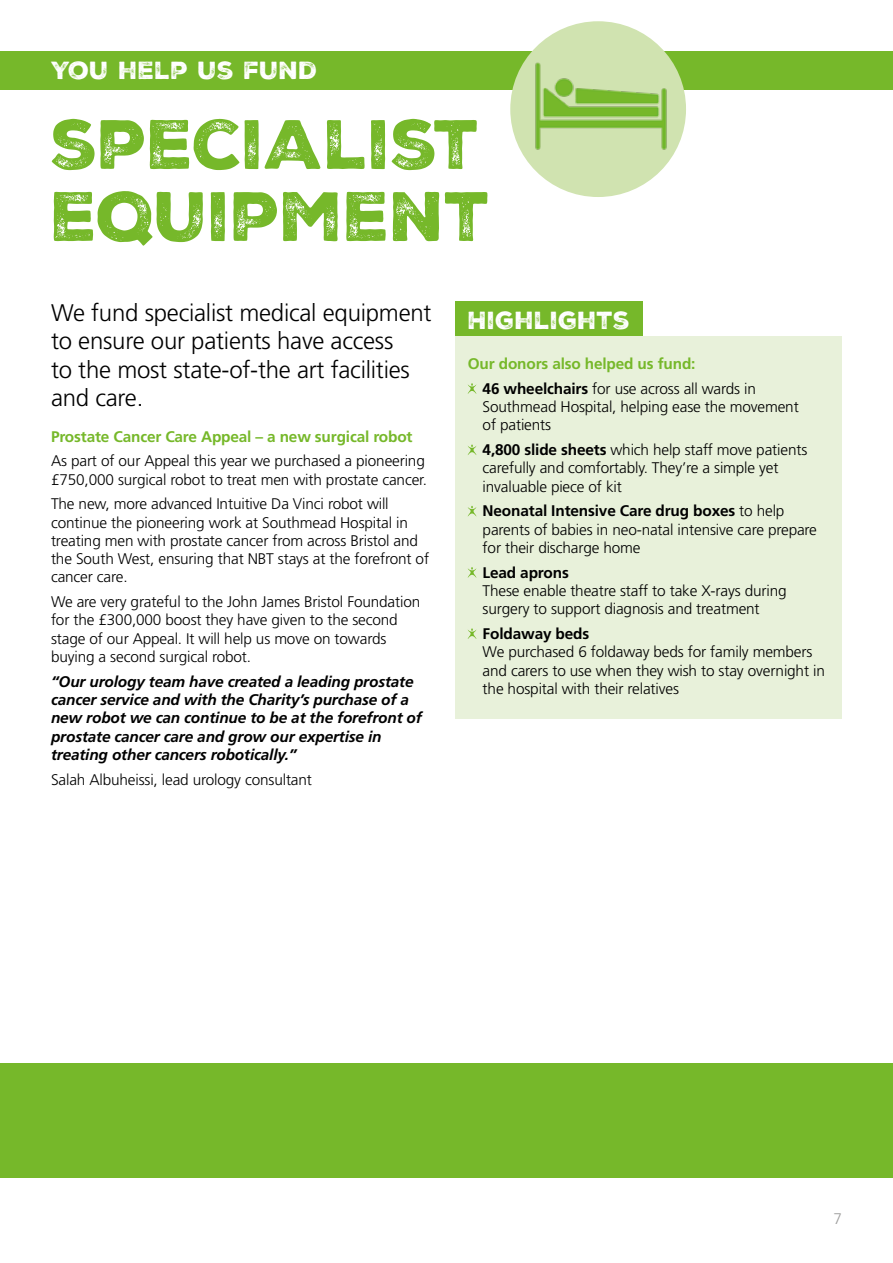
<style>
.page{position:relative;width:893px;height:1263px;background:#fff}
.page>*{position:absolute;margin:0;border:0;box-sizing:border-box;transform-origin:0 0}
.t1{font:67.5px/72px "Nexa Rust Sans Black 2";letter-spacing:-.01em;color:#76b82a}
.t2{font:300 24px/28.5px "Frutiger";letter-spacing:-.01em;color:#000}
.t3{font:24px "Nexa Rust Sans Black 2";color:#fff}
.t4{font:300 15.3px/18.3px "Frutiger";letter-spacing:-.01em;color:#000}
.t5{font:italic 700 15.3px/18.3px "Frutiger";letter-spacing:-.01em;color:#000}
.t6{font:700 15.3px/24.8px "Frutiger";letter-spacing:-.01em;color:#76b82a}
.t7{font:700 15.3px "Frutiger";letter-spacing:-.01em;color:#000}
.t8{font:300 15.3px "Frutiger";color:#9d9d9c}
.s1{color:#000}
.s2{font-weight:300;color:#000}
.s3{font-weight:700}
</style>
<div class="page">
<div style="left:455px;top:336px;width:387px;height:383px;background:#e8f1da"></div>
<div style="left:0;top:51px;width:893px;height:38px;background:#76b82a"></div>
<div style="left:455px;top:302px;width:187px;height:34px;background:#76b82a"></div>
<svg style="left:468px;top:383px;width:8px;height:11px"></svg>
<svg style="left:468px;top:444px;width:8px;height:11px"></svg>
<svg style="left:468px;top:506px;width:8px;height:10px"></svg>
<svg style="left:468px;top:567px;width:8px;height:11px"></svg>
<svg style="left:468px;top:628px;width:8px;height:11px"></svg>
<div style="left:0;top:1063px;width:893px;height:115px;background:#76b82a"></div>
<div style="left:510px;top:21px;width:176px;height:176px;background:#d0e3b0;border-radius:50%"></div>
<img style="left:535px;top:62px;width:132px;height:88px">
<h2 class="t3" style="left:51px;top:54px;width:268px">YOU HELP US FUND</h2>
<h1 class="t1" style="left:51px;top:109px;width:442px">SPECIALIST<br>EQUIPMENT</h1>
<h2 class="t2" style="left:51px;top:298px;width:382px">We fund specialist medical equipment to ensure our patients have access<br>to the most state-of-the art facilities and care.</h2>
<p class="t6" style="left:51px;top:424px;width:363px">Prostate Cancer Care Appeal – a new surgical robot</p>
<p class="t4" style="left:51px;top:452px;width:378px">As part of our Appeal this year we purchased a pioneering £750,000 surgical robot to treat men with prostate cancer.</p>
<p class="t4" style="left:51px;top:495px;width:380px">The new, more advanced Intuitive Da Vinci robot will continue the pioneering work at Southmead Hospital in treating men with prostate cancer from across Bristol and the South West, ensuring that NBT stays at the forefront of cancer care.</p>
<p class="t4" style="left:51px;top:593px;width:371px">We are very grateful to the John James Bristol Foundation for the £300,000 boost they have given to the second stage of our Appeal. It will help us move on towards buying a second surgical robot.</p>
<p class="t5" style="left:51px;top:672px;width:372px">“Our urology team have created a leading prostate cancer service and with the Charity’s purchase of a new robot we can continue to be at the forefront of prostate cancer care and grow our expertise in treating other cancers robotically.”</p>
<p class="t4" style="left:51px;top:770px;width:262px">Salah Albuheissi, lead urology consultant</p>
<h2 class="t3" style="left:468px;top:304px;width:164px">HIGHLIGHTS</h2>
<p class="t6" style="left:483px;top:351px;width:275px;text-indent:-15px">Our donors also helped us fund:<br><span class="s1">46 wheelchairs</span> <span class="s2">for use across all wards in</span></p>
<p class="t4" style="left:483px;top:398px;width:318px">Southmead Hospital, helping ease the movement of patients</p>
<p class="t4" style="left:483px;top:441px;width:326px"><span class="s3">4,800 slide sheets</span> which help staff move patients carefully and comfortably. They’re a simple yet invaluable piece of kit</p>
<p class="t4" style="left:483px;top:502px;width:336px"><span class="s3">Neonatal Intensive Care drug boxes</span> to help parents of babies in neo-natal intensive care prepare for their discharge home</p>
<p class="t7" style="left:483px;top:563px;width:88px">Lead aprons</p>
<p class="t4" style="left:483px;top:581px;width:306px">These enable theatre staff to take X-rays during surgery to support diagnosis and treatment</p>
<p class="t7" style="left:483px;top:625px;width:108px">Foldaway beds</p>
<p class="t4" style="left:483px;top:643px;width:344px">We purchased 6 foldaway beds for family members and carers to use when they wish to stay overnight in the hospital with their relatives</p>
<p class="t8" style="left:833px;top:1210px;width:10px">7</p>
</div>
